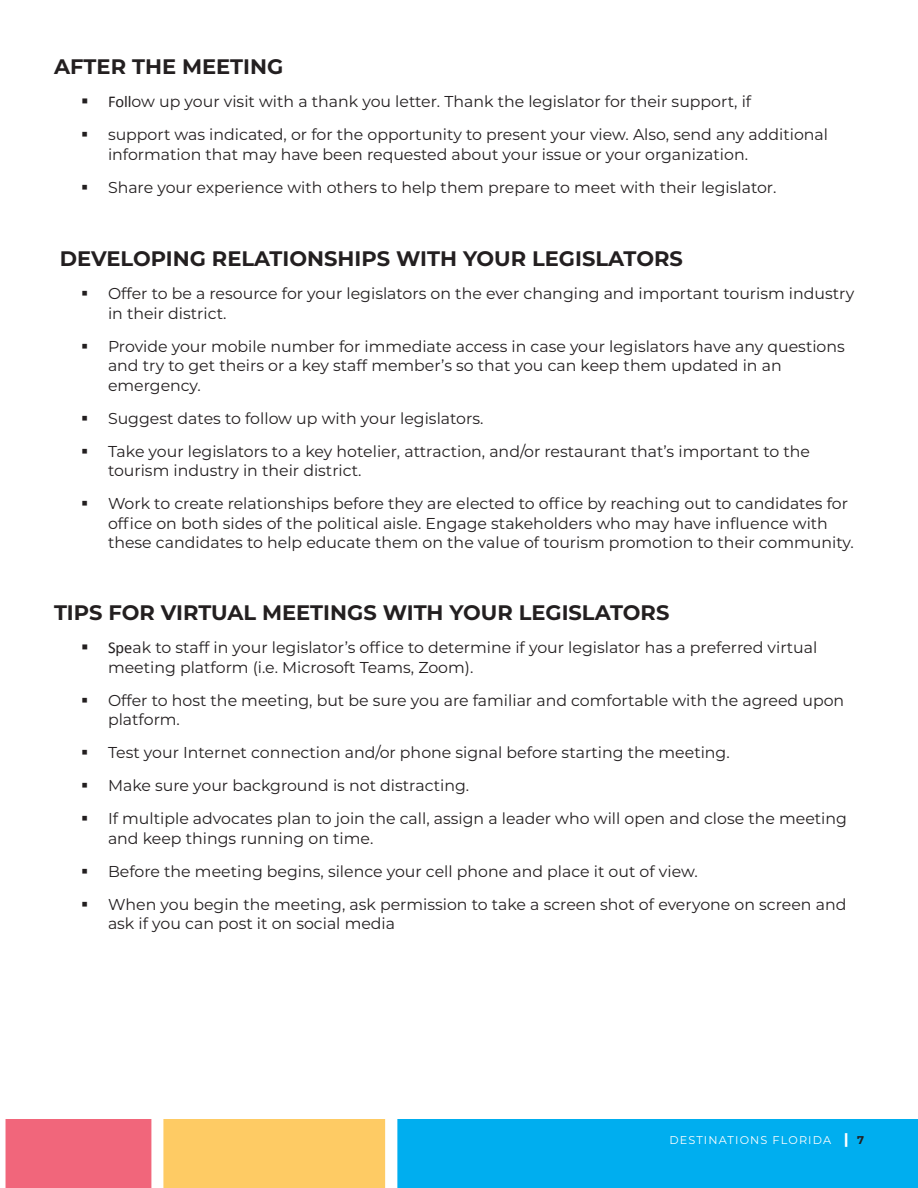
<style>
.page{position:relative;width:918px;height:1188px;background:#fff}
.page>*{position:absolute;margin:0;border:0;box-sizing:border-box;transform-origin:0 0}
.Subhead{font:700 21px "Montserrat";color:#231f20}
.t1{font:15.75px/19.5px "Montserrat";color:#231f20}
.t2{font:11.25px "Montserrat";letter-spacing:.1em;color:#fff}
.s1{font-family:"Calibri";font-size:16.5px}
.s2{font-weight:900;font-size:14.7px}
.s3{font-weight:700;color:#231f20}
</style>
<div class="page">
<svg style="left:5px;top:1119px;width:913px;height:69px;background:#6babbb"></svg>
<p class="Subhead" style="left:54px;top:52px;width:231px">AFTER THE MEETING</p>
<p class="t1" style="left:81px;top:91px;width:672px">▪ <span class="s1">Foll</span>ow up your visit with a thank you letter. Thank the legislator for their support, if</p>
<p class="t1" style="left:108px;top:124px;width:722px;text-indent:-27px">▪ support was indicated, or for the opportunity to present your view. Also, send any additional information that may have been requested about your issue or your organization.</p>
<p class="t1" style="left:81px;top:177px;width:697px">▪ Share your experience with others to help them prepare to meet with their legislator.</p>
<p class="Subhead" style="left:60px;top:244px;width:624px">DEVELOPING RELATIONSHIPS WITH YOUR LEGISLATORS</p>
<p class="t1" style="left:108px;top:283px;width:748px;text-indent:-27px">▪ Offer to be a resource for your legislators on the ever changing and important tourism industry in their district.</p>
<p class="t1" style="left:108px;top:336px;width:738px;text-indent:-27px">▪ Provide your mobile number for immediate access in case your legislators have any questions and try to get theirs or a key staff member’s so that you can keep them updated in an emergency.</p>
<p class="t1" style="left:81px;top:408px;width:404px">▪ Suggest dates to follow up with your legislators.</p>
<p class="t1" style="left:108px;top:441px;width:704px;text-indent:-27px">▪ Take your legislators to a key hotelier, attraction, and/or restaurant that’s important to the tourism industry in their district.</p>
<p class="t1" style="left:108px;top:493px;width:747px;text-indent:-27px">▪ Work to create relationships before they are elected to office by reaching out to candidates for office on both sides of the political aisle. Engage stakeholders who may have influence with these candidates to help educate them on the value of tourism promotion to their community.</p>
<p class="Subhead" style="left:54px;top:598px;width:617px">TIPS FOR VIRTUAL MEETINGS WITH YOUR LEGISLATORS</p>
<p class="t1" style="left:108px;top:637px;width:711px;text-indent:-27px">▪ <span class="s1">Spe</span>ak to staff in your legislator’s office to determine if your legislator has a preferred virtual meeting platform (i.e. Microsoft Teams, Zoom).</p>
<p class="t1" style="left:108px;top:690px;width:738px;text-indent:-27px">▪ Offer to host the meeting, but be sure you are familiar and comfortable with the agreed upon platform.</p>
<p class="t1" style="left:81px;top:742px;width:650px">▪ Test your Internet connection and/or phone signal before starting the meeting.</p>
<p class="t1" style="left:81px;top:775px;width:390px">▪ Make sure your background is not distracting.</p>
<p class="t1" style="left:108px;top:808px;width:740px;text-indent:-27px">▪ If multiple advocates plan to join the call, assign a leader who will open and close the meeting and keep things running on time.</p>
<p class="t1" style="left:81px;top:861px;width:618px">▪ Before the meeting begins, silence your cell phone and place it out of view.</p>
<p class="t1" style="left:108px;top:894px;width:740px;text-indent:-27px">▪ When you begin the meeting, ask permission to take a screen shot of everyone on screen and ask if you can post it on social media</p>
<p class="t2" style="left:669px;top:1133px;width:196px">DESTINATIONS FLORIDA <span class="s2">|</span> <span class="s3">7</span></p>
</div>
